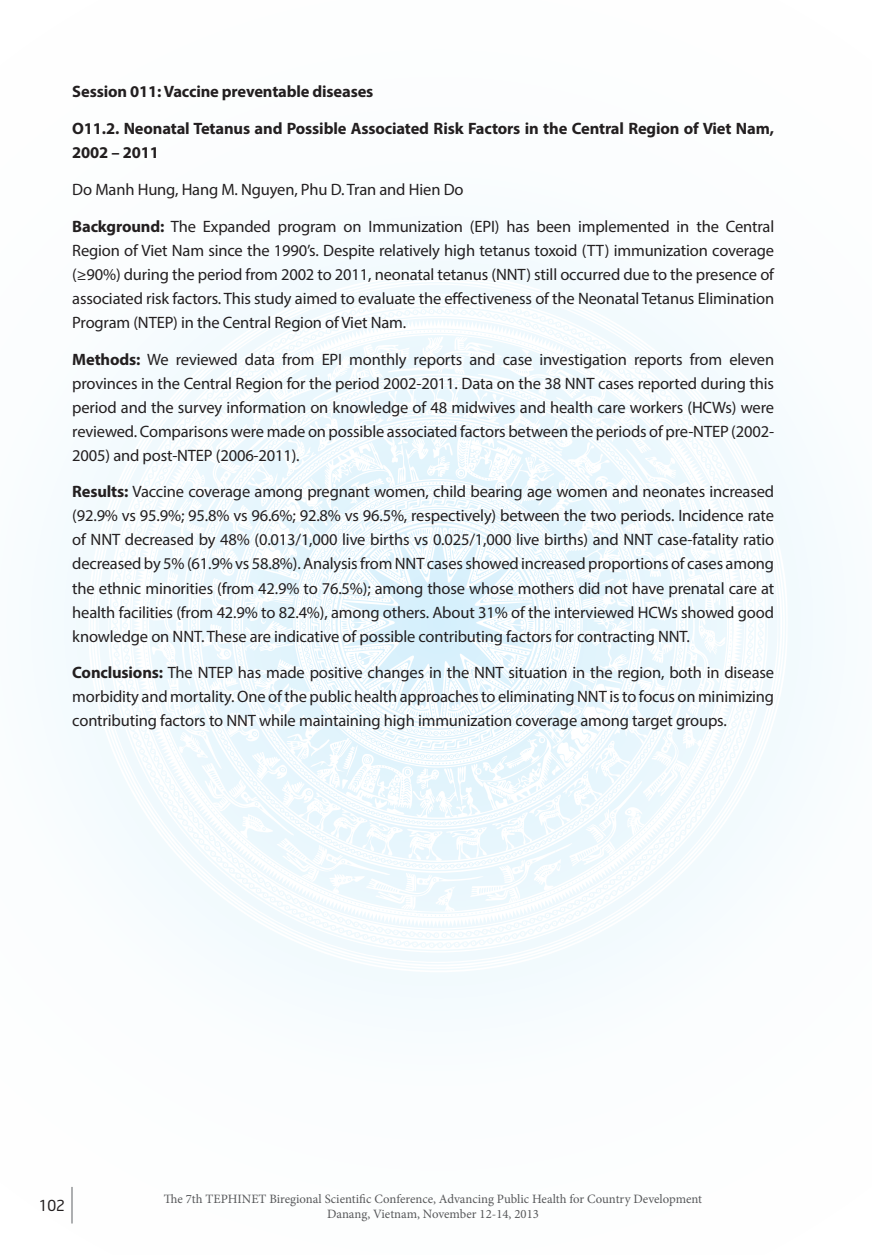
<style>
.page{position:relative;width:872px;height:1255px;background:#fff}
.page>*{position:absolute;margin:0;border:0;box-sizing:border-box;transform-origin:0 0}
.t1{font:16.5px/24px "Myriad Pro";letter-spacing:-.01em;color:#231f20;text-align:justify}
.t2{font:700 16.5px/24px "Myriad Pro";letter-spacing:-.01em;color:#231f20}
.t3{font:15px "UTM Neo Sans Intel";color:#231f20}
.t4{font:12.75px/15.3px "Minion Pro";color:#57585a;text-align:center}
.s1{font-weight:700}
</style>
<div class="page">
<svg style="left:84px;top:274px;width:707px;height:698px;fill:#f4fbfe"></svg>
<svg style="left:138px;top:462px;width:601px;height:51px;fill:#f1fafd"></svg>
<svg style="left:317px;top:504px;width:241px;height:9px"></svg>
<svg style="left:136px;top:740px;width:602px;height:130px;fill:#f2fafd"></svg>
<svg style="left:318px;top:355px;width:238px;height:149px"></svg>
<svg style="left:119px;top:513px;width:638px;height:102px"></svg>
<svg style="left:112px;top:615px;width:651px;height:123px"></svg>
<svg style="left:319px;top:738px;width:237px;height:131px"></svg>
<hr style="left:71px;top:1186px;width:2px;height:37px;background:#939598">
<p class="t2" style="left:72px;top:79px;width:303px">Session 011: Vaccine preventable diseases</p>
<p class="t2" style="left:72px;top:116px;width:703px">O11.2. Neonatal Tetanus and Possible Associated Risk Factors in the Central Region of Viet Nam,<br>2002 – 2011</p>
<p class="t1" style="left:72px;top:177px;width:393px">Do Manh Hung, Hang M. Nguyen, Phu D. Tran and Hien Do</p>
<p class="t1" style="left:72px;top:214px;width:703px"><span class="s1">Background:</span> The Expanded program on Immunization (EPI) has been implemented in the Central Region of Viet Nam since the 1990’s. Despite relatively high tetanus toxoid (TT) immunization coverage (≥90%) during the period from 2002 to 2011, neonatal tetanus (NNT) still occurred due to the presence of associated risk factors. This study aimed to evaluate the effectiveness of the Neonatal Tetanus Elimination Program (NTEP) in the Central Region of Viet Nam.</p>
<p class="t1" style="left:72px;top:347px;width:703px"><span class="s1">Methods:</span> We reviewed data from EPI monthly reports and case investigation reports from eleven provinces in the Central Region for the period 2002-2011. Data on the 38 NNT cases reported during this period and the survey information on knowledge of 48 midwives and health care workers (HCWs) were reviewed. Comparisons were made on possible associated factors between the periods of pre-NTEP (2002- 2005) and post-NTEP (2006-2011).</p>
<p class="t1" style="left:72px;top:479px;width:703px"><span class="s1">Results:</span> Vaccine coverage among pregnant women, child bearing age women and neonates increased (92.9% vs 95.9%; 95.8% vs 96.6%; 92.8% vs 96.5%, respectively) between the two periods. Incidence rate of NNT decreased by 48% (0.013/1,000 live births vs 0.025/1,000 live births) and NNT case-fatality ratio decreased by 5% (61.9% vs 58.8%). Analysis from NNT cases showed increased proportions of cases among the ethnic minorities (from 42.9% to 76.5%); among those whose mothers did not have prenatal care at health facilities (from 42.9% to 82.4%), among others. About 31% of the interviewed HCWs showed good knowledge on NNT. These are indicative of possible contributing factors for contracting NNT.</p>
<p class="t1" style="left:72px;top:660px;width:703px"><span class="s1">Conclusions:</span> The NTEP has made positive changes in the NNT situation in the region, both in disease morbidity and mortality. One of the public health approaches to eliminating NNT is to focus on minimizing contributing factors to NNT while maintaining high immunization coverage among target groups.</p>
<p class="t3" style="left:39px;top:1193px;width:28px">102</p>
<p class="t4" style="left:164px;top:1190px;width:540px">The 7th TEPHINET Biregional Scientific Conference, Advancing Public Health for Country Development<br>Danang, Vietnam, November 12-14, 2013</p>
</div>
